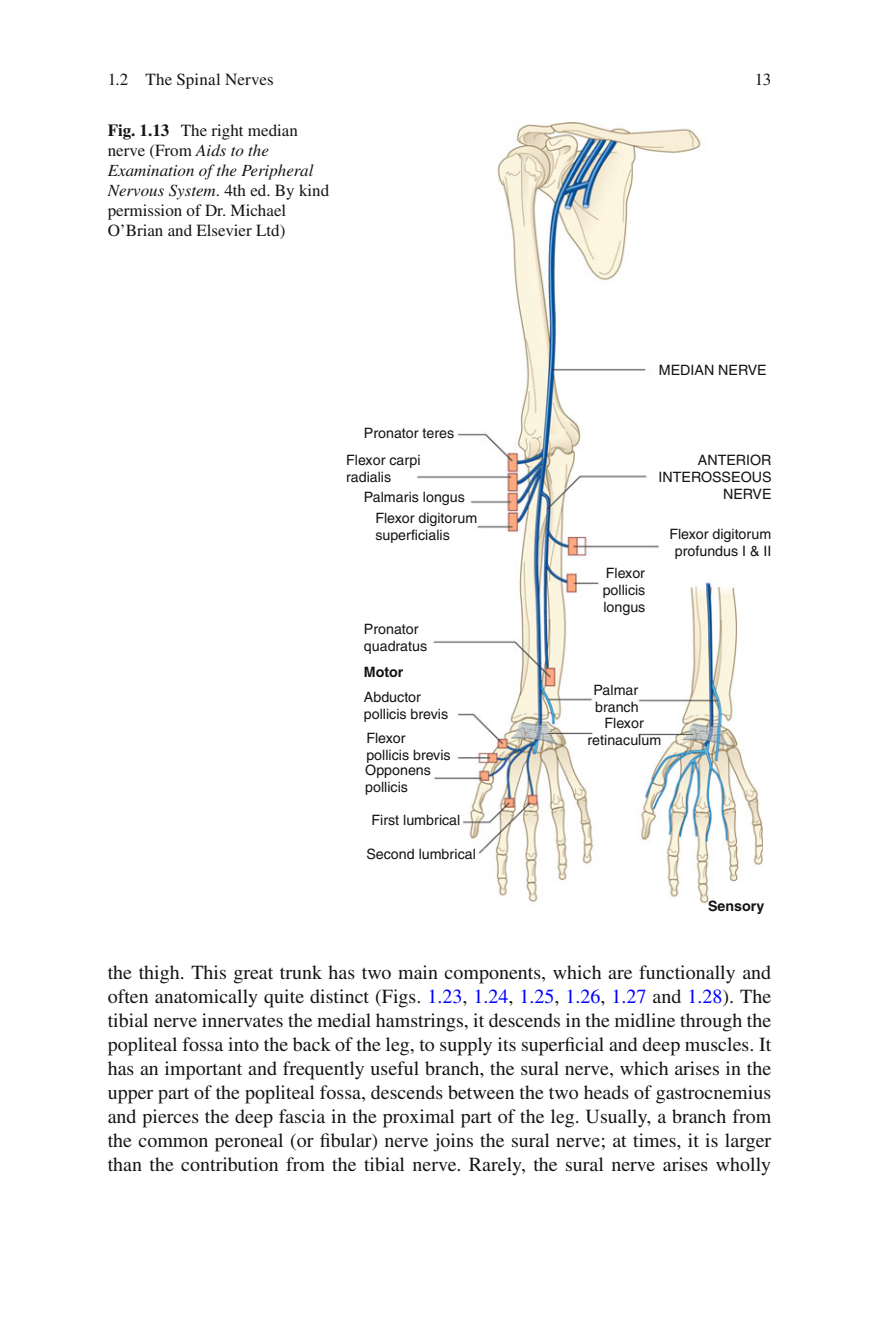
<style>
.page{position:relative;width:879px;height:1333px;background:#fff}
.page>*{position:absolute;margin:0;border:0;box-sizing:border-box;transform-origin:0 0}
.t1{font:20px/24px "Times";color:#131413;text-align:justify}
.t2{font:17px/20px "Times";color:#131413}
.t3{font:14.2px/17px "Helvetica";color:#131413}
.t4{font:700 14.2px "Helvetica";color:#131413}
.s1{font-weight:700}
.s2{font-style:italic}
.s3{color:#00f}
</style>
<div class="page">
<img style="left:417px;top:122px;width:345px;height:782px">
<p class="t2" style="left:108px;top:71px;width:167px">1.2 The Spinal Nerves</p>
<p class="t2" style="left:754px;top:71px;width:18px">13</p>
<p class="t2" style="left:108px;top:121px;width:223px"><span class="s1">Fig. 1.13</span> The right median nerve (From <span class="s2">Aids to the<br>Examination of the Peripheral<br>Nervous System</span> . 4th ed. By kind permission of Dr. Michael<br>O’Brian and Elsevier Ltd)</p>
<p class="t3" style="left:364px;top:426px;width:92px">Pronator teres</p>
<p class="t3" style="left:346px;top:453px;width:76px">Flexor carpi radialis</p>
<p class="t3" style="left:375px;top:488px;width:103px;line-height:20.6px;text-indent:-11px">Palmaris longus<br>Flexor digitorum</p>
<p class="t3" style="left:375px;top:528px;width:76px">superficialis</p>
<p class="t3" style="left:364px;top:621px;width:65px">Pronator quadratus</p>
<p class="t3" style="left:364px;top:689px;width:86px">Abductor pollicis brevis</p>
<p class="t3" style="left:366px;top:730px;width:86px">Flexor pollicis brevis</p>
<p class="t3" style="left:365px;top:762px;width:67px">Opponens pollicis</p>
<p class="t3" style="left:371px;top:813px;width:90px">First lumbrical</p>
<p class="t3" style="left:366px;top:847px;width:111px">Second lumbrical</p>
<p class="t4" style="left:364px;top:666px;width:41px">Motor</p>
<p class="t3" style="left:659px;top:362px;width:109px">MEDIAN NERVE</p>
<p class="t3" style="left:602px;top:565px;width:44px;text-align:justify">Flexor pollicis longus</p>
<p class="t3" style="left:658px;top:453px;width:114px;text-align:right">ANTERIOR<br>INTEROSSEOUS<br>NERVE</p>
<p class="t3" style="left:669px;top:527px;width:104px;text-align:center">Flexor digitorum profundus I &amp; II</p>
<p class="t3" style="left:593px;top:682px;width:46px">Palmar</p>
<p class="t3" style="left:595px;top:699px;width:45px">branch</p>
<p class="t3" style="left:604px;top:715px;width:41px">Flexor</p>
<p class="t3" style="left:587px;top:732px;width:75px">retinaculum</p>
<p class="t4" style="left:708px;top:900px;width:58px">Sensory</p>
<p class="t1" style="left:108px;top:961px;width:665px">the thigh. This great trunk has two main components, which are functionally and often anatomically quite distinct (Figs. <span class="s3">1.23</span> , <span class="s3">1.24</span> , <span class="s3">1.25</span> , <span class="s3">1.26</span> , <span class="s3">1.27</span> and <span class="s3">1.28</span> ). The tibial nerve innervates the medial hamstrings, it descends in the midline through the popliteal fossa into the back of the leg, to supply its super fi cial and deep muscles. It has an important and frequently useful branch, the sural nerve, which arises in the upper part of the popliteal fossa, descends between the two heads of gastrocnemius and pierces the deep fascia in the proximal part of the leg. Usually, a branch from the common peroneal (or fi bular) nerve joins the sural nerve; at times, it is larger than the contribution from the tibial nerve. Rarely, the sural nerve arises wholly</p>
</div>
